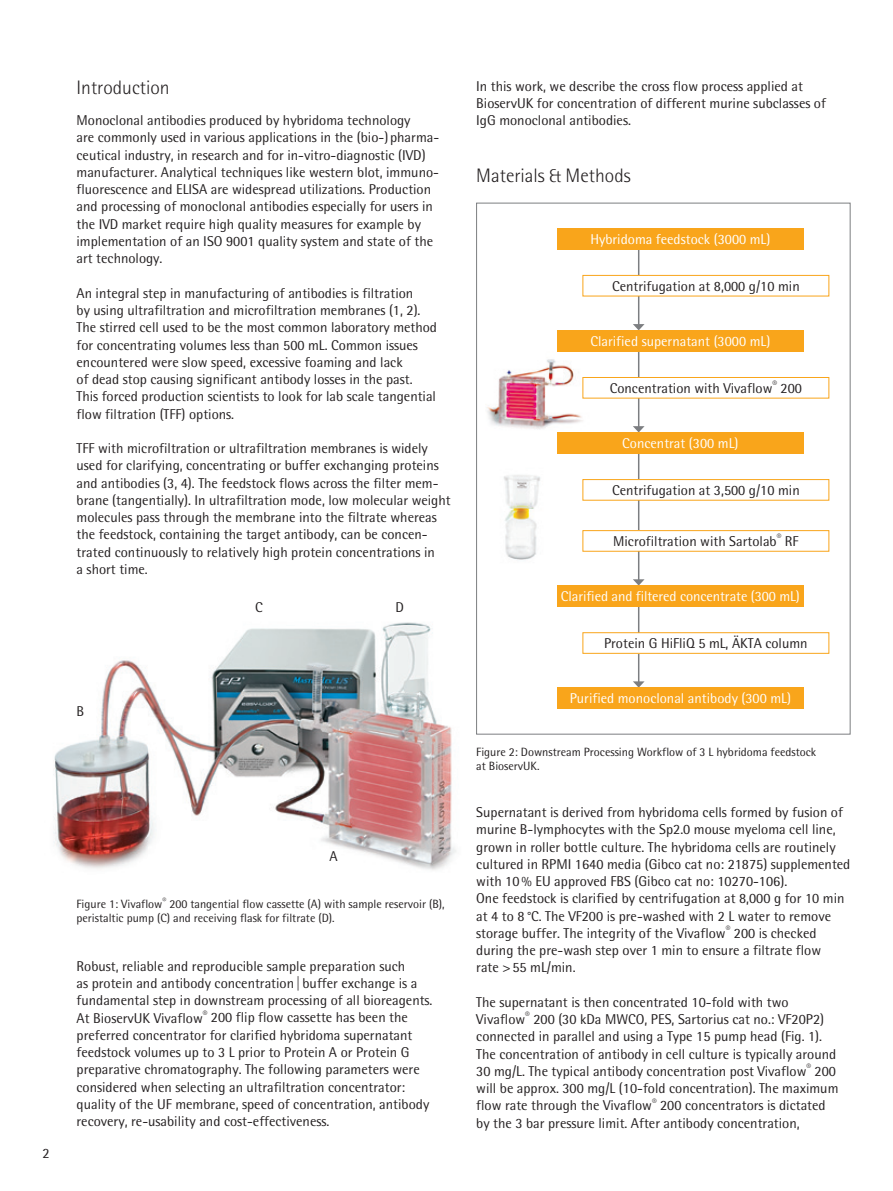
<style>
.page{position:relative;width:893px;height:1191px;background:#fff}
.page>*{position:absolute;margin:0;border:0;box-sizing:border-box;transform-origin:0 0}
.t1{font:300 19.5px "Sartorius Rotis Sans 2013";color:#231f20}
.t2{font:14.25px/17.2px "Sartorius Rotis Sans 2013";color:#231f20}
.t3{font:14.25px "Sartorius Rotis Sans 2013";color:#fff}
.t4{font:12px/14.2px "Sartorius Rotis Sans 2013";color:#231f20}
</style>
<div class="page">
<img style="left:53px;top:622px;width:447px;height:248px">
<hr style="left:638px;top:249px;width:1px;height:76px;background:#7c7e81">
<svg style="left:633px;top:324px;width:12px;height:6px"></svg>
<hr style="left:638px;top:352px;width:1px;height:75px;background:#7c7e81">
<svg style="left:633px;top:426px;width:12px;height:6px"></svg>
<hr style="left:638px;top:454px;width:1px;height:126px;background:#7c7e81">
<svg style="left:633px;top:579px;width:12px;height:6px"></svg>
<hr style="left:638px;top:607px;width:1px;height:75px;background:#7c7e81">
<svg style="left:633px;top:681px;width:12px;height:6px"></svg>
<img style="left:504px;top:475px;width:37px;height:85px">
<img style="left:487px;top:359px;width:115px;height:71px">
<div style="left:557px;top:228px;width:247px;height:21px;background:#f9a51b"></div>
<div style="left:557px;top:330px;width:247px;height:22px;background:#f9a51b"></div>
<div style="left:557px;top:432px;width:247px;height:22px;background:#f9a51b"></div>
<div style="left:557px;top:585px;width:247px;height:22px;background:#f9a51b"></div>
<div style="left:557px;top:687px;width:247px;height:22px;background:#f9a51b"></div>
<div style="left:583px;top:275px;width:246px;height:21px;border:1px solid #f9a51b"></div>
<div style="left:583px;top:377px;width:246px;height:21px;background:#fff"></div>
<div style="left:583px;top:377px;width:246px;height:21px;border:1px solid #f9a51b"></div>
<div style="left:583px;top:479px;width:246px;height:21px;border:1px solid #f9a51b"></div>
<div style="left:583px;top:530px;width:246px;height:21px;border:1px solid #f9a51b"></div>
<div style="left:583px;top:632px;width:246px;height:21px;border:1px solid #f9a51b"></div>
<p class="t2" style="left:43px;top:1144px;width:9px">2</p>
<h1 class="t1" style="left:77px;top:76px;width:95px">Introduction</h1>
<p class="t2" style="left:77px;top:112px;width:364px">Monoclonal antibodies produced by hybridoma technology<br>are commonly used in various applications in the (bio-)pharma&shy;ceutical industry, in research and for in-vitro-diagnostic (IVD) manufacturer. Analytical techniques like western blot, immuno&shy;fluorescence and ELISA are widespread utilizations. Production and processing of monoclonal antibodies especially for users in the IVD market require high quality measures for example by implementation of an ISO 9001 quality system and state of the art technology.</p>
<p class="t2" style="left:77px;top:284px;width:362px">An integral step in manufacturing of antibodies is filtration<br>by using ultrafiltration and microfiltration membranes (1, 2).<br>The stirred cell used to be the most common laboratory method for concentrating volumes less than 500 mL. Common issues encountered were slow speed, excessive foaming and lack<br>of dead stop causing significant antibody losses in the past.<br>This forced production scientists to look for lab scale tangential flow filtration (TFF) options.</p>
<p class="t2" style="left:77px;top:439px;width:376px">TFF with microfiltration or ultrafiltration membranes is widely used for clarifying, concentrating or buffer exchanging proteins and antibodies (3, 4). The feedstock flows across the filter mem&shy;brane (tangentially). In ultrafiltration mode, low molecular weight molecules pass through the membrane into the filtrate whereas the feedstock, containing the target antibody, can be concen&shy;trated continuously to relatively high protein concentrations in<br>a short time.</p>
<p class="t2" style="left:77px;top:702px;width:9px">B</p>
<p class="t2" style="left:255px;top:598px;width:9px">C</p>
<p class="t2" style="left:395px;top:598px;width:10px">D</p>
<p class="t2" style="left:330px;top:847px;width:10px">A</p>
<p class="t4" style="left:77px;top:896px;width:370px">Figure 1: Vivaflow<sup>®</sup> 200 tangential flow cassette (A) with sample reservoir (B), peristaltic pump (C) and receiving flask for filtrate (D).</p>
<p class="t2" style="left:77px;top:957px;width:357px">Robust, reliable and reproducible sample preparation such<br>as protein and antibody concentration|buffer exchange is a fundamental step in downstream processing of all bioreagents.<br>At BioservUK Vivaflow<sup>®</sup> 200 flip flow cassette has been the preferred concentrator for clarified hybridoma supernatant feedstock volumes up to 3 L prior to Protein A or Protein G preparative chromatography. The following parameters were considered when selecting an ultrafiltration concentrator: quality of the UF membrane, speed of concentration, antibody recovery, re-usability and cost-effectiveness.</p>
<p class="t2" style="left:476px;top:77px;width:351px">In this work, we describe the cross flow process applied at<br>BioservUK for concentration of different murine subclasses of<br>IgG monoclonal antibodies.</p>
<h1 class="t1" style="left:476px;top:164px;width:156px">Materials &amp; Methods</h1>
<p class="t3" style="left:590px;top:231px;width:182px">Hybridoma feedstock (3000 mL)</p>
<p class="t2" style="left:612px;top:277px;width:189px">Centrifugation at 8,000 g/10 min</p>
<p class="t3" style="left:590px;top:333px;width:181px">Clarified supernatant (3000 mL)</p>
<p class="t2" style="left:610px;top:379px;width:194px">Concentration with Vivaflow<sup>®</sup> 200</p>
<p class="t3" style="left:622px;top:435px;width:118px">Concentrat (300 mL)</p>
<p class="t2" style="left:612px;top:481px;width:189px">Centrifugation at 3,500 g/10 min</p>
<p class="t2" style="left:613px;top:532px;width:187px">Microfiltration with Sartolab<sup>®</sup> RF</p>
<p class="t3" style="left:561px;top:588px;width:240px">Clarified and filtered concentrate (300 mL)</p>
<p class="t2" style="left:604px;top:634px;width:205px">Protein G HiFliQ 5 mL, ÄKTA column</p>
<p class="t3" style="left:570px;top:690px;width:223px">Purified monoclonal antibody (300 mL)</p>
<p class="t4" style="left:476px;top:744px;width:341px">Figure 2: Downstream Processing Workflow of 3 L hybridoma feedstock at BioservUK.</p>
<p class="t2" style="left:476px;top:803px;width:376px">Supernatant is derived from hybridoma cells formed by fusion of murine B-lymphocytes with the Sp2.0 mouse myeloma cell line, grown in roller bottle culture. The hybridoma cells are routinely cultured in RPMI 1640 media (Gibco cat no: 21875) supplemented with 10% EU approved FBS (Gibco cat no: 10270-106).<br>One feedstock is clarified by centrifugation at 8,000 g for 10 min at 4 to 8°C. The VF200 is pre-washed with 2 L water to remove storage buffer. The integrity of the Vivaflow<sup>®</sup> 200 is checked during the pre-wash step over 1 min to ensure a filtrate flow<br>rate &gt;55 mL/min.</p>
<p class="t2" style="left:476px;top:993px;width:364px">The supernatant is then concentrated 10-fold with two Vivaflow<sup>®</sup> 200 (30 kDa MWCO, PES, Sartorius cat no.: VF20P2) connected in parallel and using a Type 15 pump head (Fig. 1).<br>The concentration of antibody in cell culture is typically around 30 mg/L. The typical antibody concentration post Vivaflow<sup>®</sup> 200 will be approx. 300 mg/L (10-fold concentration). The maximum flow rate through the Vivaflow<sup>®</sup> 200 concentrators is dictated by the 3 bar pressure limit. After antibody concentration,</p>
</div>
